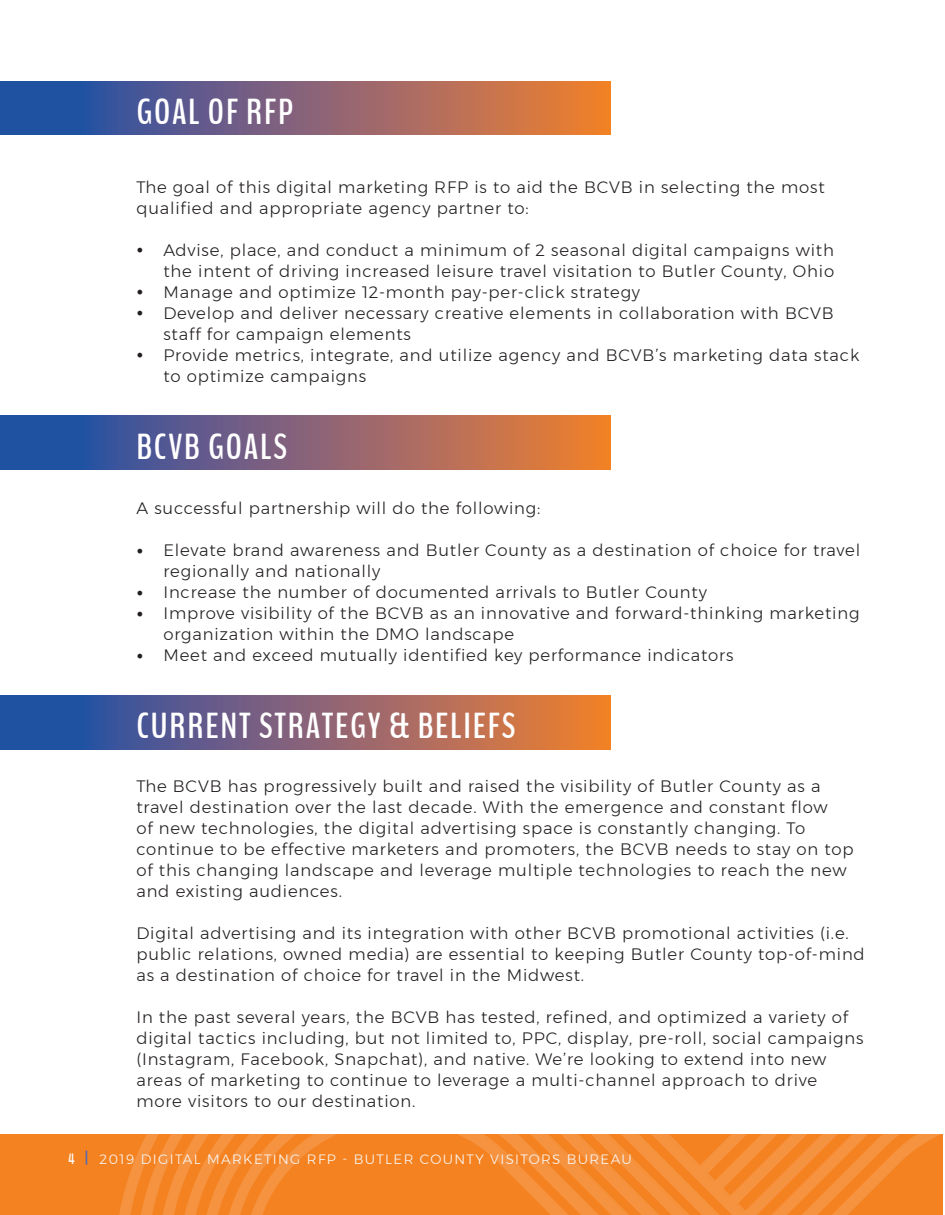
<style>
.page{position:relative;width:945px;height:1215px;background:#fff}
.page>*{position:absolute;margin:0;border:0;box-sizing:border-box;transform-origin:0 0}
.t1{font:700 36px "Bench Nine";letter-spacing:.05em;color:#fff}
.t2{font:300 16.5px/21px "Montserrat";letter-spacing:.05em;color:#231f20}
.t3{font:300 13.5px "Montserrat";letter-spacing:.1em;color:#f9f9f9}
.s1{font-family:"Minion Pro";font-weight:400;font-size:18px}
.s2{font-family:"Bench Nine";font-weight:700;font-size:15px;color:#fff}
.s3{font-weight:500;font-size:15px;color:#5269b1}
</style>
<div class="page">
<svg style="left:0;top:81px;width:611px;height:54px;background:#846473"></svg>
<div style="left:0;top:1134px;width:943px;height:81px;background:#f58220"></div>
<svg style="left:119px;top:1134px;width:822px;height:81px"></svg>
<svg style="left:0;top:416px;width:611px;height:54px;background:#846473"></svg>
<svg style="left:0;top:695px;width:611px;height:54px;background:#846473"></svg>
<h1 class="t1" style="left:136px;top:88px;width:158px">GOAL OF RFP</h1>
<p class="t2" style="left:136px;top:176px;width:690px">The goal of this digital marketing RFP is to aid the BCVB in selecting the most qualified and appropriate agency partner to:</p>
<p class="t2" style="left:136px;top:239px;width:699px;text-align:right"><span class="s1">•</span> Advise, place, and conduct a minimum of 2 seasonal digital campaigns with the intent of driving increased leisure travel visitation to Butler County, Ohio</p>
<p class="t2" style="left:136px;top:281px;width:505px"><span class="s1">•</span> Manage and optimize 12-month pay-per-click strategy</p>
<p class="t2" style="left:163px;top:302px;width:672px;text-indent:-27px"><span class="s1">•</span> Develop and deliver necessary creative elements in collaboration with BCVB staff for campaign elements</p>
<p class="t2" style="left:163px;top:344px;width:697px;text-indent:-27px"><span class="s1">•</span> Provide metrics, integrate, and utilize agency and BCVB’s marketing data stack to optimize campaigns</p>
<h1 class="t1" style="left:136px;top:423px;width:152px">BCVB GOALS</h1>
<p class="t2" style="left:136px;top:498px;width:406px">A successful partnership will do the following:</p>
<p class="t2" style="left:163px;top:540px;width:698px;text-indent:-27px"><span class="s1">•</span> Elevate brand awareness and Butler County as a destination of choice for travel regionally and nationally</p>
<p class="t2" style="left:136px;top:582px;width:572px"><span class="s1">•</span> Increase the number of documented arrivals to Butler County</p>
<p class="t2" style="left:163px;top:603px;width:698px;text-indent:-27px"><span class="s1">•</span> Improve visibility of the BCVB as an innovative and forward-thinking marketing organization within the DMO landscape</p>
<p class="t2" style="left:136px;top:645px;width:599px"><span class="s1">•</span> Meet and exceed mutually identified key performance indicators</p>
<h1 class="t1" style="left:136px;top:702px;width:380px">CURRENT STRATEGY &amp; BELIEFS</h1>
<p class="t2" style="left:136px;top:775px;width:719px">The BCVB has progressively built and raised the visibility of Butler County as a travel destination over the last decade. With the emergence and constant flow<br>of new technologies, the digital advertising space is constantly changing. To continue to be effective marketers and promoters, the BCVB needs to stay on top of this changing landscape and leverage multiple technologies to reach the new and existing audiences.</p>
<p class="t2" style="left:136px;top:922px;width:730px">Digital advertising and its integration with other BCVB promotional activities (i.e. public relations, owned media) are essential to keeping Butler County top-of-mind as a destination of choice for travel in the Midwest.</p>
<p class="t2" style="left:136px;top:1006px;width:729px">In the past several years, the BCVB has tested, refined, and optimized a variety of digital tactics including, but not limited to, PPC, display, pre-roll, social campaigns (Instagram, Facebook, Snapchat), and native. We’re looking to extend into new areas of marketing to continue to leverage a multi-channel approach to drive more visitors to our destination.</p>
<p class="t3" style="left:68px;top:1149px;width:565px"><span class="s2">4</span> <span class="s3">|</span> 2019 DIGITAL MARKETING RFP - BUTLER COUNTY VISITORS BUREAU</p>
</div>
